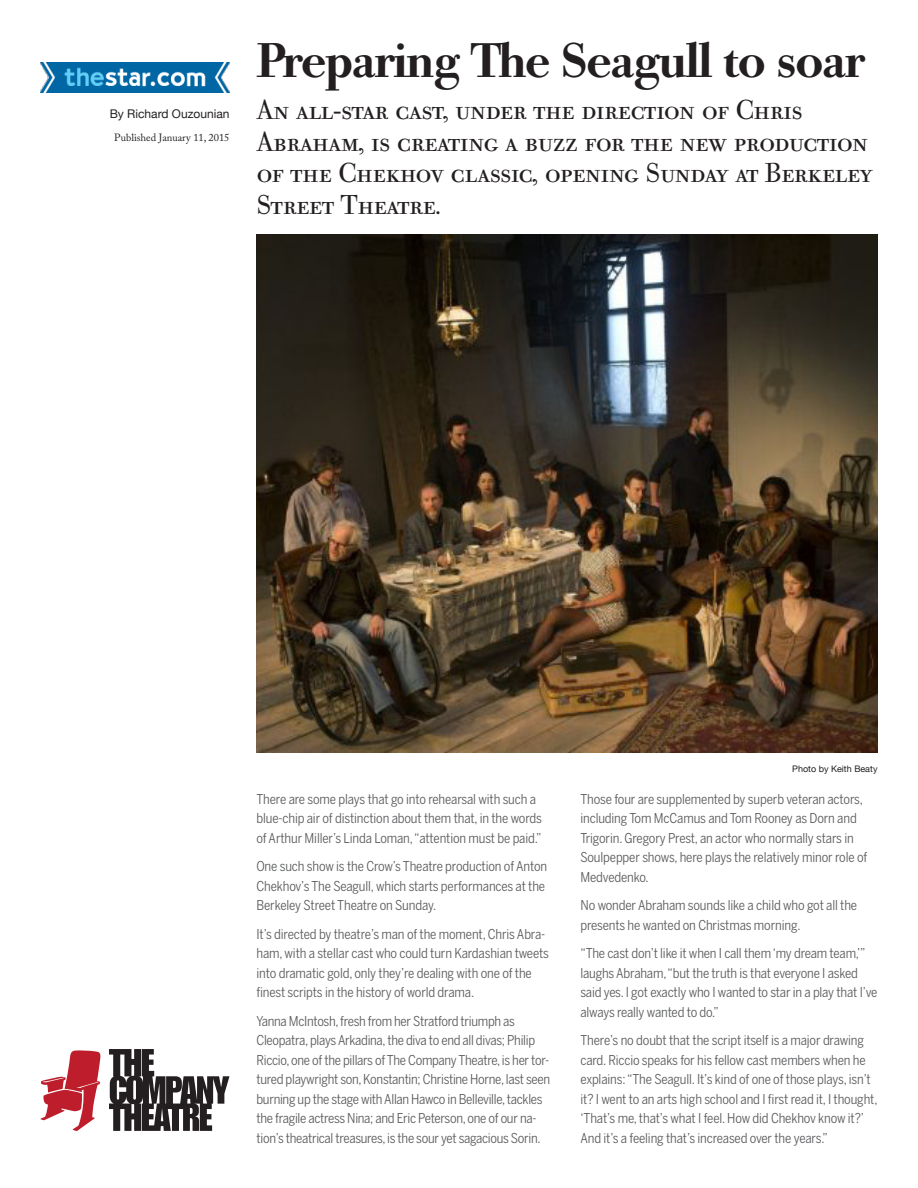
<style>
.page{position:relative;width:918px;height:1188px;background:#fff}
.page>*{position:absolute;margin:0;border:0;box-sizing:border-box;transform-origin:0 0}
.t1{font:500 48px "Bodoni Old Face BE";letter-spacing:-.025em;color:#231f20}
.t2{font:27px/31.5px "Bodoni Old Face BE Regular SC";letter-spacing:-.025em;color:#231f20}
.Paragraph_Style_1{font:13.5px/19.5px "Benton Sans Cond";letter-spacing:-.01em;color:#57585a}
.t3{font:12px "Helvetica Neue";color:#231f20}
.t4{font:10.5px "Adobe Caslon Pro";color:#231f20}
.t5{font:9px "Helvetica Neue";color:#231f20}
</style>
<div class="page">
<svg style="left:109px;top:1049px;width:121px;height:82px"></svg>
<svg style="left:40px;top:1050px;width:60px;height:81px"></svg>
<img style="left:40px;top:62px;width:189px;height:30px">
<img style="left:256px;top:235px;width:622px;height:517px">
<p class="t3" style="left:110px;top:105px;width:121px">By Richard Ouzounian</p>
<p class="t4" style="left:114px;top:131px;width:117px">Published January 11, 2015</p>
<p class="t1" style="left:257px;top:31px;width:610px">Preparing The Seagull to soar</p>
<p class="t2" style="left:256px;top:94px;width:618px">An all-star cast, under the direction of Chris Abraham, is creating a buzz for the new production of the Chekhov classic, opening Sunday at Berkeley Street Theatre.</p>
<p class="Paragraph_Style_1" style="left:256px;top:789px;width:287px">There are some plays that go into rehearsal with such a blue-chip air of distinction about them that, in the words of Arthur Miller’s Linda Loman, “attention must be paid.”</p>
<p class="Paragraph_Style_1" style="left:256px;top:856px;width:292px">One such show is the Crow’s Theatre production of Anton<br>Chekhov’s The Seagull, which starts performances at the<br>Berkeley Street Theatre on Sunday.</p>
<p class="Paragraph_Style_1" style="left:256px;top:924px;width:294px">It’s directed by theatre’s man of the moment, Chris Abra&shy;ham, with a stellar cast who could turn Kardashian tweets into dramatic gold, only they’re dealing with one of the finest scripts in the history of world drama.</p>
<p class="Paragraph_Style_1" style="left:256px;top:1011px;width:295px">Yanna McIntosh, fresh from her Stratford triumph as Cleopatra, plays Arkadina, the diva to end all divas; Philip Riccio, one of the pillars of The Company Theatre, is her tor&shy;tured playwright son, Konstantin; Christine Horne, last seen burning up the stage with Allan Hawco in Belleville, tackles the fragile actress Nina; and Eric Peterson, one of our na&shy;tion’s theatrical treasures, is the sour yet sagacious Sorin.</p>
<p class="t5" style="left:792px;top:762px;width:87px">Photo by Keith Beaty</p>
<p class="Paragraph_Style_1" style="left:580px;top:789px;width:288px">Those four are supplemented by superb veteran actors, including Tom McCamus and Tom Rooney as Dorn and Trigorin. Gregory Prest, an actor who normally stars in Soulpepper shows, here plays the relatively minor role of Medvedenko.</p>
<p class="Paragraph_Style_1" style="left:580px;top:895px;width:278px">No wonder Abraham sounds like a child who got all the presents he wanted on Christmas morning.</p>
<p class="Paragraph_Style_1" style="left:580px;top:943px;width:298px">“The cast don’t like it when I call them ‘my dream team,’” laughs Abraham, “but the truth is that everyone I asked said yes. I got exactly who I wanted to star in a play that I’ve always really wanted to do.”</p>
<p class="Paragraph_Style_1" style="left:580px;top:1030px;width:299px">There’s no doubt that the script itself is a major drawing card. Riccio speaks for his fellow cast members when he explains: “The Seagull. It’s kind of one of those plays, isn’t it? I went to an arts high school and I first read it, I thought, ‘That’s me, that’s what I feel. How did Chekhov know it?’ And it’s a feeling that’s increased over the years.”</p>
</div>
